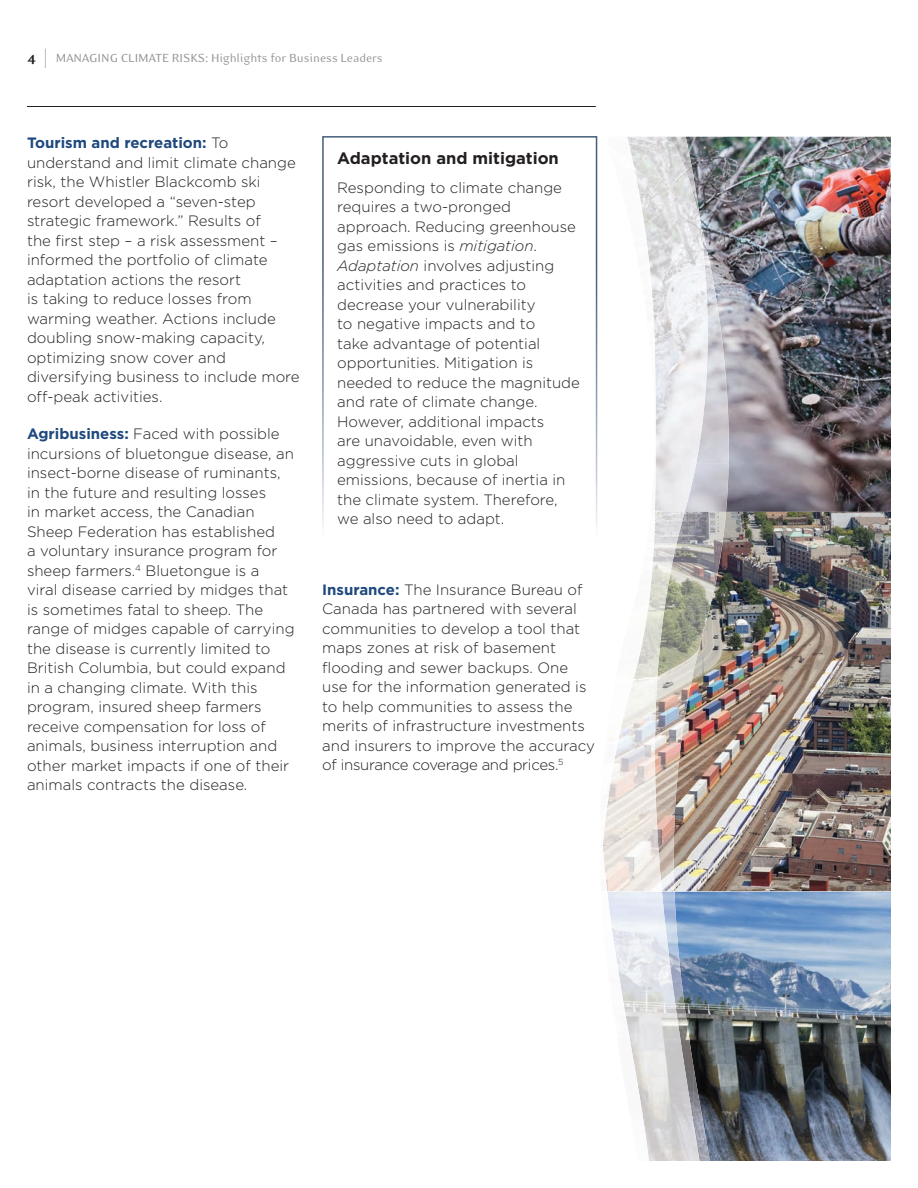
<style>
.page{position:relative;width:918px;height:1188px;background:#fff}
.page>*{position:absolute;margin:0;border:0;box-sizing:border-box;transform-origin:0 0}
.t1{font:700 16.5px "Gotham";color:#231f20}
.t2{font:300 15px/19.5px "Gotham";color:#231f20}
.t3{font:13.5px "Eidetic Modern OT";letter-spacing:-.015em;color:#939598}
.s1{font-weight:700;font-size:18px;color:#231f20}
.s2{font-size:23.7px}
.s3{font-weight:700;color:#1f497d}
.s4{font-style:italic}
</style>
<div class="page">
<img style="left:727px;top:137px;width:164px;height:375px">
<img style="left:727px;top:512px;width:164px;height:649px">
<img style="left:716px;top:136px;width:11px;height:1025px">
<img style="left:716px;top:220px;width:13px;height:243px">
<img style="left:716px;top:463px;width:13px;height:49px">
<img style="left:716px;top:512px;width:10px;height:95px">
<img style="left:597px;top:136px;width:119px;height:1025px">
<img style="left:667px;top:137px;width:36px;height:107px">
<img style="left:667px;top:244px;width:41px;height:107px">
<img style="left:667px;top:351px;width:41px;height:107px">
<img style="left:667px;top:458px;width:30px;height:54px">
<img style="left:667px;top:892px;width:20px;height:189px">
<img style="left:667px;top:1081px;width:33px;height:80px">
<img style="left:667px;top:512px;width:18px;height:142px">
<svg style="left:598px;top:136px;width:69px;height:1025px"></svg>
<img style="left:608px;top:137px;width:44px;height:161px">
<img style="left:644px;top:297px;width:15px;height:215px">
<img style="left:601px;top:892px;width:48px;height:269px">
<img style="left:628px;top:512px;width:27px;height:189px">
<img style="left:601px;top:625px;width:27px;height:266px">
<hr style="left:27px;top:106px;width:569px;height:1px;background:#231f20">
<div style="left:322px;top:136px;width:275px;height:413px;border:2px solid #fff"></div>
<p class="t3" style="left:27px;top:51px;width:357px"><span class="s1">4</span> <span class="s2">|</span> MANAGING CLIMATE RISKS: Highlights for Business Leaders</p>
<p class="t2" style="left:27px;top:133px;width:274px"><span class="s3">Tourism and recreation:</span> To understand and limit climate change risk, the Whistler Blackcomb ski resort developed a “seven-step strategic framework.” Results of<br>the first step – a risk assessment – informed the portfolio of climate adaptation actions the resort<br>is taking to reduce losses from warming weather. Actions include doubling snow-making capacity, optimizing snow cover and diversifying business to include more off-peak activities.</p>
<p class="t2" style="left:27px;top:424px;width:269px"><span class="s3">Agribusiness:</span> Faced with possible incursions of bluetongue disease, an insect-borne disease of ruminants, in the future and resulting losses<br>in market access, the Canadian Sheep Federation has established<br>a voluntary insurance program for sheep farmers.<sup>4</sup> Bluetongue is a<br>viral disease carried by midges that is sometimes fatal to sheep. The range of midges capable of carrying the disease is currently limited to British Columbia, but could expand in a changing climate. With this program, insured sheep farmers receive compensation for loss of animals, business interruption and other market impacts if one of their animals contracts the disease.</p>
<p class="t1" style="left:337px;top:148px;width:223px">Adaptation and mitigation</p>
<p class="t2" style="left:337px;top:178px;width:244px">Responding to climate change requires a two-pronged approach. Reducing greenhouse gas emissions is <span class="s4">mitigation</span>.<br><span class="s4">Adaptation</span> involves adjusting activities and practices to decrease your vulnerability<br>to negative impacts and to<br>take advantage of potential opportunities. Mitigation is needed to reduce the magnitude and rate of climate change.<br>However, additional impacts<br>are unavoidable, even with aggressive cuts in global emissions, because of inertia in the climate system. Therefore, we also need to adapt.</p>
<p class="t2" style="left:322px;top:579px;width:274px"><span class="s3">Insurance:</span> The Insurance Bureau of Canada has partnered with several communities to develop a tool that maps zones at risk of basement flooding and sewer backups. One use for the information generated is to help communities to assess the merits of infrastructure investments and insurers to improve the accuracy of insurance coverage and prices.<sup>5</sup></p>
</div>
